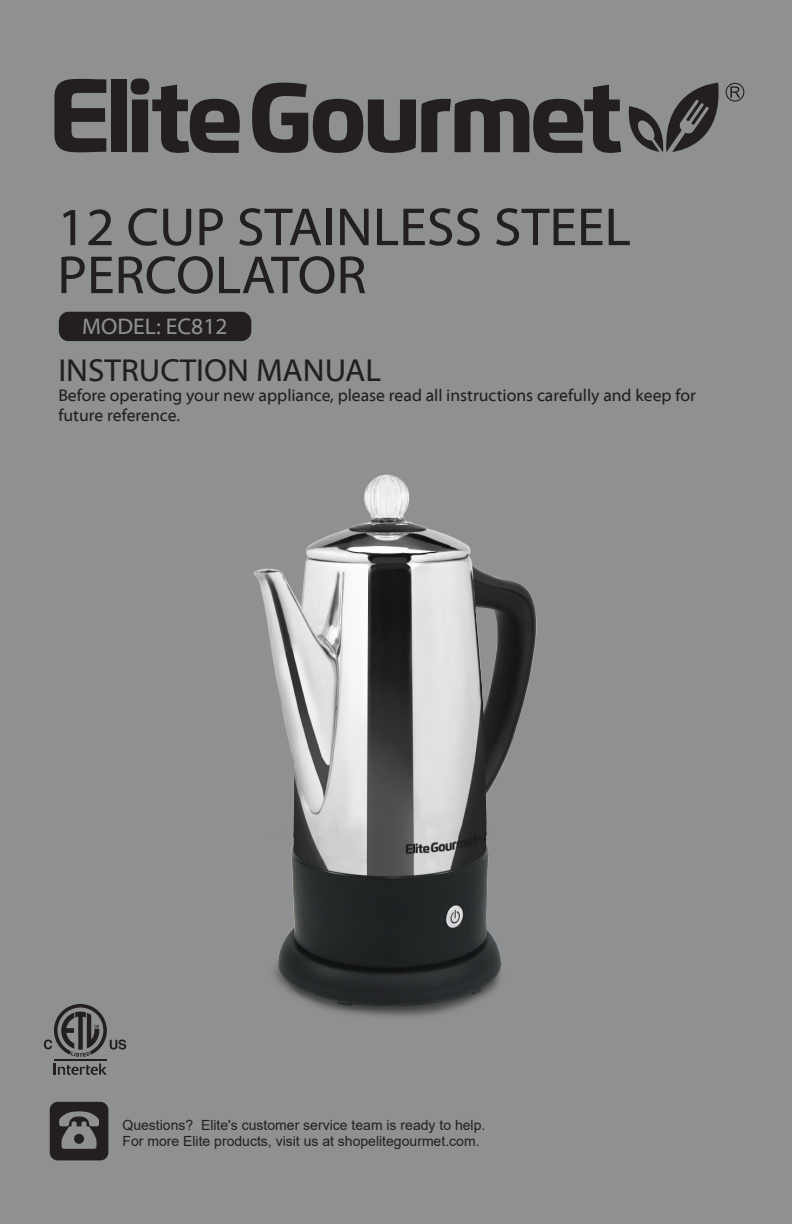
<style>
.page{position:relative;width:792px;height:1224px;background:#8e9091}
.page>*{position:absolute;margin:0;border:0;box-sizing:border-box;transform-origin:0 0}
.t1{font:54px/48px "Myriad Web Pro";color:#231f20}
.t2{font:32px "Myriad Web Pro";color:#231f20}
.t3{font:22.8px "Myriad Web Pro";color:#8e9091}
.t4{font:17px/20.4px "Myriad Web Pro";color:#231f20}
.t5{font:14px/16px "Arial";color:#231f20}
</style>
<div class="page">
<div style="left:59px;top:312px;width:192px;height:29px;background:#231f20"></div>
<div style="left:50px;top:1102px;width:58px;height:58px;background:#231f20;border-radius:8px"></div>
<svg style="left:59px;top:1111px;width:40px;height:38px"></svg>
<div style="left:74px;top:1134px;width:10px;height:10px;background:#231f20;border-radius:50%"></div>
<svg style="left:54px;top:1063px;width:53px;height:12px"></svg>
<hr style="left:54px;top:1060px;width:53px;height:1px;background:#231f20">
<svg style="left:44px;top:1004px;width:82px;height:53px"></svg>
<img style="left:254px;top:474px;width:283px;height:543px">
<svg style="left:54px;top:79px;width:52px;height:73px"></svg>
<svg style="left:131px;top:78px;width:109px;height:75px"></svg>
<div style="left:111px;top:79px;width:16px;height:73px;background:#231f20"></div>
<svg style="left:252px;top:83px;width:492px;height:70px"></svg>
<p class="t1" style="left:57px;top:204px;width:575px">12 CUP STAINLESS STEEL<br>PERCOLATOR</p>
<p class="t3" style="left:82px;top:314px;width:147px">MODEL: EC812</p>
<p class="t2" style="left:58px;top:353px;width:324px">INSTRUCTION MANUAL</p>
<p class="t4" style="left:58px;top:385px;width:639px">Before operating your new appliance, please read all instructions carefully and keep for future reference.</p>
<p class="t5" style="left:122px;top:1117px;width:364px">Questions? Elite's customer service team is ready to help.<br>For more Elite products, visit us at shopelitegourmet.com.</p>
</div>
